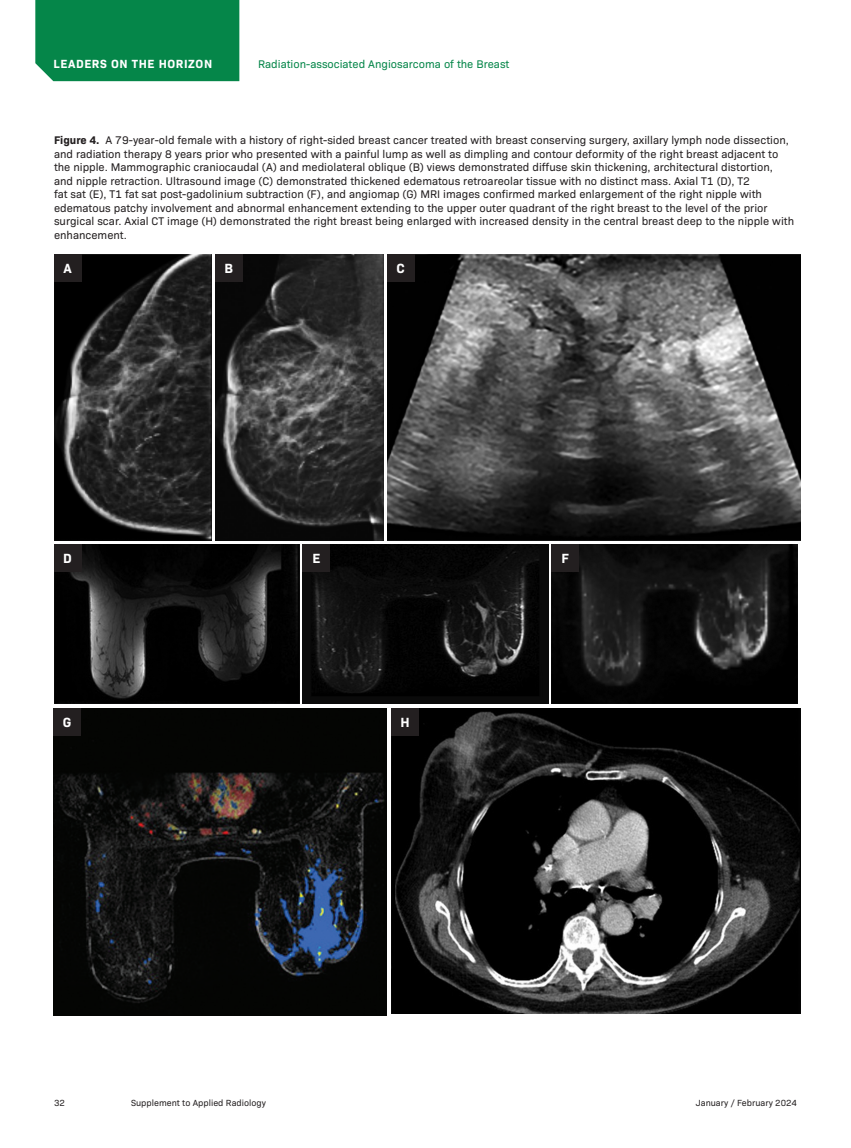
<style>
.page{position:relative;width:851px;height:1148px;background:#fff}
.page>*{position:absolute;margin:0;border:0;box-sizing:border-box;transform-origin:0 0}
.Figure-Markers{font:700 13.5px "Bio Sans";color:#fff}
.Header-Section{font:700 12px "Bio Sans";letter-spacing:.05em;color:#fff}
.Figure{font:11.25px/13.5px "Bio Sans";color:#231f20}
.Header-Article_CE{font:11.25px "Bio Sans";color:#058649}
.t1{font:9px "Bio Sans";color:#231f20}
.s1{font-weight:700}
</style>
<div class="page">
<div style="left:35px;top:0;width:204px;height:81px;background:#058649"></div>
<img style="left:54px;top:255px;width:158px;height:285px">
<img style="left:215px;top:255px;width:168px;height:285px">
<img style="left:387px;top:255px;width:413px;height:285px">
<img style="left:54px;top:544px;width:245px;height:159px">
<img style="left:303px;top:544px;width:245px;height:159px">
<img style="left:551px;top:544px;width:246px;height:159px">
<img style="left:54px;top:708px;width:333px;height:307px">
<img style="left:392px;top:708px;width:408px;height:305px">
<div style="left:54px;top:255px;width:27px;height:27px;background:#231f20"></div>
<div style="left:54px;top:544px;width:27px;height:27px;background:#231f20"></div>
<div style="left:54px;top:708px;width:27px;height:27px;background:#231f20"></div>
<div style="left:215px;top:255px;width:27px;height:27px;background:#231f20"></div>
<div style="left:303px;top:544px;width:27px;height:27px;background:#231f20"></div>
<div style="left:392px;top:708px;width:27px;height:27px;background:#231f20"></div>
<div style="left:387px;top:255px;width:27px;height:27px;background:#231f20"></div>
<div style="left:551px;top:544px;width:27px;height:27px;background:#231f20"></div>
<p class="Header-Section" style="left:54px;top:54px;width:160px">LEADERS ON THE HORIZON</p>
<p class="Header-Article_CE" style="left:258px;top:55px;width:253px">Radiation-associated Angiosarcoma of the Breast</p>
<p class="Figure" style="left:54px;top:133px;width:741px"><span class="s1">Figure 4.</span> A 79-year-old female with a history of right-sided breast cancer treated with breast conserving surgery, axillary lymph node dissection, and radiation therapy 8 years prior who presented with a painful lump as well as dimpling and contour deformity of the right breast adjacent to the nipple. Mammographic craniocaudal (A) and mediolateral oblique (B) views demonstrated diffuse skin thickening, architectural distortion, and nipple retraction. Ultrasound image (C) demonstrated thickened edematous retroareolar tissue with no distinct mass. Axial T1 (D), T2<br>fat sat (E), T1 fat sat post-gadolinium subtraction (F), and angiomap (G) MRI images confirmed marked enlargement of the right nipple with edematous patchy involvement and abnormal enhancement extending to the upper outer quadrant of the right breast to the level of the prior surgical scar. Axial CT image (H) demonstrated the right breast being enlarged with increased density in the central breast deep to the nipple with enhancement.</p>
<p class="Figure-Markers" style="left:63px;top:258px;width:10px">A</p>
<p class="Figure-Markers" style="left:396px;top:258px;width:10px">C</p>
<p class="Figure-Markers" style="left:225px;top:258px;width:10px">B</p>
<p class="Figure-Markers" style="left:63px;top:548px;width:10px">D</p>
<p class="Figure-Markers" style="left:63px;top:712px;width:10px">G</p>
<p class="Figure-Markers" style="left:312px;top:548px;width:9px">E</p>
<p class="Figure-Markers" style="left:400px;top:711px;width:11px">H</p>
<p class="Figure-Markers" style="left:561px;top:548px;width:9px">F</p>
<p class="t1" style="left:54px;top:1096px;width:12px">32</p>
<p class="t1" style="left:131px;top:1096px;width:136px">Supplement to Applied Radiology</p>
<p class="t1" style="left:695px;top:1096px;width:103px">January / February 2024</p>
</div>
